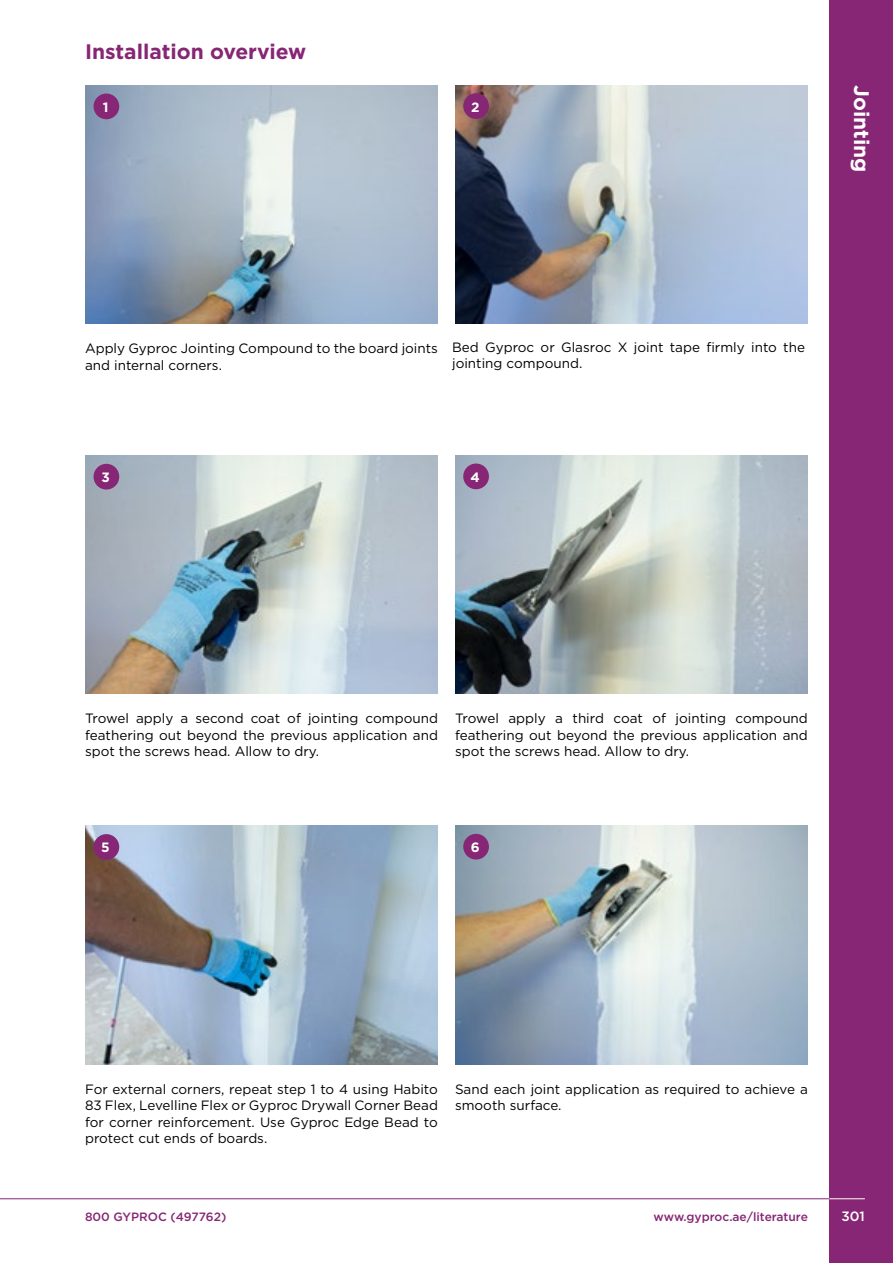
<style>
.page{position:relative;width:893px;height:1263px;background:#fff}
.page>*{position:absolute;margin:0;border:0;box-sizing:border-box;transform-origin:0 0}
.t1{font:700 21px "Gotham";color:#862674}
.t2{font:700 21px "Gotham";color:#fff}
.t3{font:13.5px/16.5px "Gotham";color:#000}
.t4{font:700 13.5px "Gotham";color:#fff}
.t5{font:500 13.5px "Gotham";color:#fff}
.t6{font:500 12px "Gotham";color:#862674}
</style>
<div class="page">
<div style="left:829px;top:0;width:64px;height:1263px;background:#862674"></div>
<hr style="left:829px;top:1198px;width:36px;height:1px;background:#fff">
<hr style="left:0;top:1198px;width:829px;height:1px;background:#862674">
<img style="left:85px;top:85px;width:353px;height:239px">
<img style="left:85px;top:455px;width:353px;height:239px">
<img style="left:85px;top:825px;width:353px;height:239px">
<img style="left:455px;top:85px;width:353px;height:239px">
<img style="left:455px;top:455px;width:353px;height:239px">
<img style="left:455px;top:825px;width:353px;height:239px">
<div style="left:94px;top:94px;width:25px;height:25px;background:#862674;border-radius:50%"></div>
<div style="left:94px;top:464px;width:25px;height:25px;background:#862674;border-radius:50%"></div>
<div style="left:94px;top:834px;width:25px;height:26px;background:#862674;border-radius:50%"></div>
<div style="left:463px;top:93px;width:26px;height:26px;background:#862674;border-radius:50%"></div>
<div style="left:463px;top:463px;width:26px;height:26px;background:#862674;border-radius:50%"></div>
<div style="left:463px;top:834px;width:26px;height:25px;background:#862674;border-radius:50%"></div>
<h1 class="t1" style="left:85px;top:38px;width:223px">Installation overview</h1>
<p class="t4" style="left:103px;top:98px;width:7px">1</p>
<p class="t4" style="left:471px;top:98px;width:10px">2</p>
<h1 class="t2" style="left:875px;top:85px;width:89px;rotate:90deg">Jointing</h1>
<p class="t3" style="left:85px;top:340px;width:354px">Apply Gyproc Jointing Compound to the board joints and internal corners.</p>
<p class="t3" style="left:452px;top:338px;width:354px">Bed Gyproc or Glasroc X joint tape firmly into the jointing compound.</p>
<p class="t4" style="left:101px;top:468px;width:10px">3</p>
<p class="t4" style="left:471px;top:468px;width:11px">4</p>
<p class="t3" style="left:85px;top:710px;width:354px;text-align:justify">Trowel apply a second coat of jointing compound feathering out beyond the previous application and spot the screws head. Allow to dry.</p>
<p class="t3" style="left:455px;top:710px;width:354px;text-align:justify">Trowel apply a third coat of jointing compound feathering out beyond the previous application and spot the screws head. Allow to dry.</p>
<p class="t4" style="left:101px;top:839px;width:10px">5</p>
<p class="t4" style="left:471px;top:838px;width:10px">6</p>
<p class="t3" style="left:85px;top:1080px;width:354px;text-align:justify">For external corners, repeat step 1 to 4 using Habito 83 Flex, Levelline Flex or Gyproc Drywall Corner Bead for corner reinforcement. Use Gyproc Edge Bead to protect cut ends of boards.</p>
<p class="t3" style="left:455px;top:1080px;width:354px">Sand each joint application as required to achieve a smooth surface.</p>
<p class="t6" style="left:85px;top:1208px;width:143px">800 GYPROC (497762)</p>
<p class="t6" style="left:654px;top:1208px;width:156px">www.gyproc.ae/literature</p>
<p class="t5" style="left:841px;top:1207px;width:25px">301</p>
</div>
